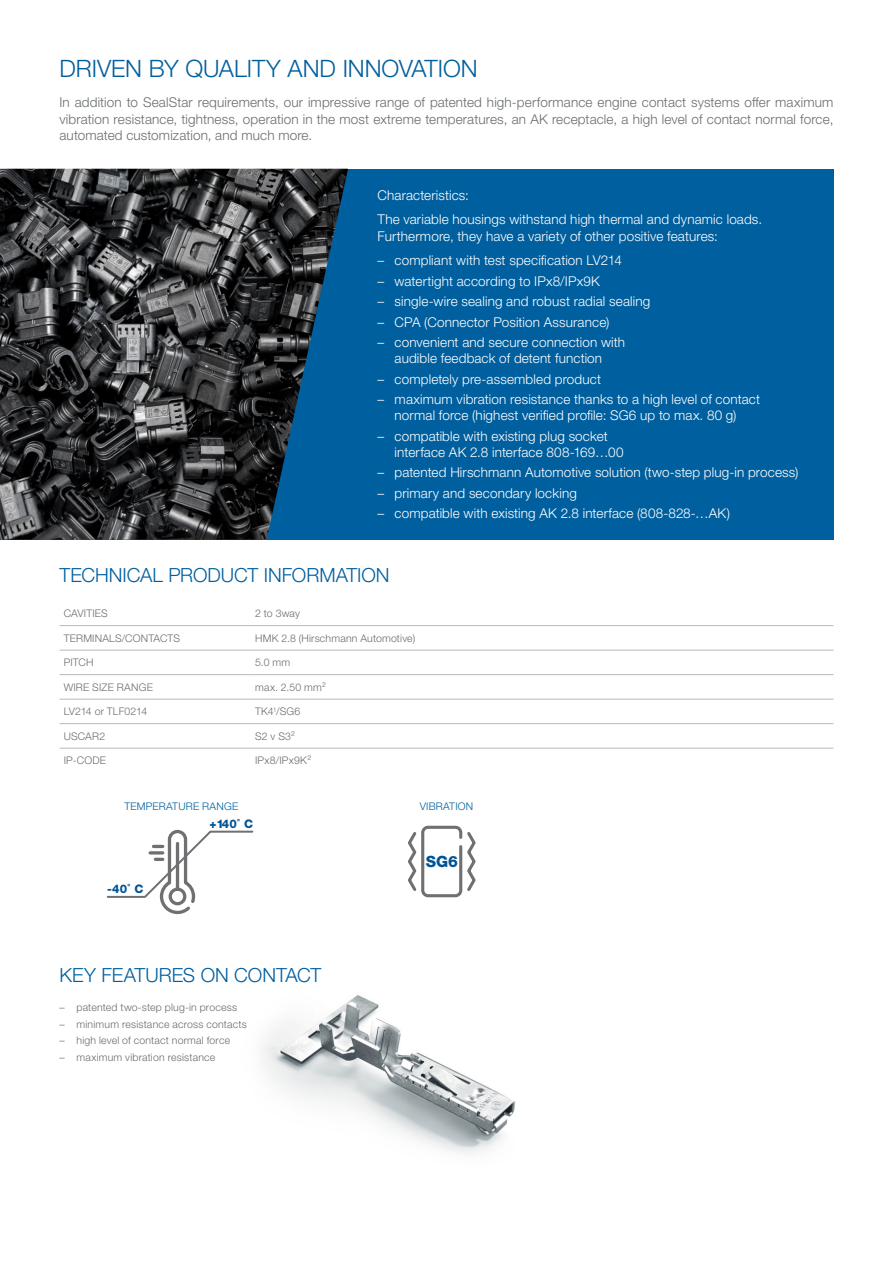
<style>
.page{position:relative;width:893px;height:1263px;background:#fff}
.page>*{position:absolute;margin:0;border:0;box-sizing:border-box;transform-origin:0 0}
.t1{font:300 24px "Helvetica Neue LTW1 G";letter-spacing:-.005em;color:#005f9e}
.t2{font:300 19.5px "Helvetica Neue LTW1 G";color:#005f9e}
.t3{font:800 15.6px "Helvetica Neue LTW1 G";color:#005496}
.t4{font:300 13.5px/16.2px "Helvetica Neue LTW1 G";letter-spacing:.01em;color:#fff}
.t5{font:300 13.5px/16.2px "Helvetica Neue LTW1 G";letter-spacing:.01em;color:#686c6f;text-align:justify}
.t6{font:800 11.85px "Helvetica Neue LTW1 G";color:#005496}
.t7{font:300 10.5px "Helvetica Neue LTW1 G";letter-spacing:.02em;color:#686c6f}
.t8{font:300 10.5px "Helvetica Neue LTW1 G";letter-spacing:.02em;color:#005f9e}
</style>
<div class="page">
<div style="left:0;top:169px;width:833px;height:371px;background:#005f9e"></div>
<img style="left:0;top:169px;width:348px;height:371px">
<img style="left:263px;top:995px;width:253px;height:159px">
<hr style="left:60px;top:625px;width:191px;height:1px;background:#b6b9ba">
<hr style="left:251px;top:625px;width:582px;height:1px;background:#b6b9ba">
<hr style="left:60px;top:650px;width:191px;height:1px;background:#b6b9ba">
<hr style="left:251px;top:650px;width:582px;height:1px;background:#b6b9ba">
<hr style="left:60px;top:674px;width:191px;height:1px;background:#b6b9ba">
<hr style="left:251px;top:674px;width:582px;height:1px;background:#b6b9ba">
<hr style="left:60px;top:699px;width:191px;height:1px;background:#b6b9ba">
<hr style="left:251px;top:699px;width:582px;height:1px;background:#b6b9ba">
<hr style="left:60px;top:723px;width:191px;height:1px;background:#b6b9ba">
<hr style="left:251px;top:723px;width:582px;height:1px;background:#b6b9ba">
<hr style="left:60px;top:748px;width:191px;height:1px;background:#b6b9ba">
<hr style="left:251px;top:748px;width:582px;height:1px;background:#b6b9ba">
<svg style="left:106px;top:829px;width:148px;height:86px"></svg>
<svg style="left:408px;top:825px;width:68px;height:73px"></svg>
<h1 class="t1" style="left:60px;top:53px;width:420px">DRIVEN BY QUALITY AND INNOVATION</h1>
<p class="t5" style="left:60px;top:94px;width:775px">In addition to SealStar requirements, our impressive range of patented high-performance engine contact systems offer maximum vibration resistance, tightness, operation in the most extreme temperatures, an AK receptacle, a high level of contact normal force, automated customization, and much more.</p>
<p class="t4" style="left:378px;top:182px;width:386px;line-height:24.8px">Characteristics:<br>The variable housings withstand high thermal and dynamic loads.</p>
<p class="t4" style="left:378px;top:228px;width:342px">Furthermore, they have a variety of other positive features:</p>
<p class="t4" style="left:378px;top:252px;width:246px">– compliant with test specification LV214</p>
<p class="t4" style="left:378px;top:273px;width:224px">– watertight according to IPx8/IPx9K</p>
<p class="t4" style="left:378px;top:293px;width:274px">– single-wire sealing and robust radial sealing</p>
<p class="t4" style="left:378px;top:314px;width:233px">– CPA (Connector Position Assurance)</p>
<p class="t4" style="left:378px;top:334px;width:249px;text-align:center">– convenient and secure connection with audible feedback of detent function</p>
<p class="t4" style="left:378px;top:371px;width:225px">– completely pre-assembled product</p>
<p class="t4" style="left:378px;top:391px;width:384px;text-align:center">– maximum vibration resistance thanks to a high level of contact normal force (highest verified profile: SG6 up to max. 80 g)</p>
<p class="t4" style="left:395px;top:428px;width:230px;text-indent:-17px">– compatible with existing plug socket interface AK 2.8 interface 808-169…00</p>
<p class="t4" style="left:378px;top:464px;width:422px">– patented Hirschmann Automotive solution (two-step plug-in process)</p>
<p class="t4" style="left:378px;top:485px;width:201px">– primary and secondary locking</p>
<p class="t4" style="left:378px;top:505px;width:354px">– compatible with existing AK 2.8 interface (808-828-…AK)</p>
<h2 class="t2" style="left:60px;top:563px;width:331px">TECHNICAL PRODUCT INFORMATION</h2>
<p class="t7" style="left:64px;top:607px;width:45px">CAVITIES</p>
<p class="t7" style="left:255px;top:607px;width:46px">2 to 3way</p>
<p class="t7" style="left:64px;top:631px;width:118px">TERMINALS/CONTACTS</p>
<p class="t7" style="left:255px;top:631px;width:162px">HMK 2.8 (Hirschmann Automotive)</p>
<p class="t7" style="left:64px;top:656px;width:31px">PITCH</p>
<p class="t7" style="left:255px;top:656px;width:37px">5.0 mm</p>
<p class="t7" style="left:64px;top:680px;width:91px">WIRE SIZE RANGE</p>
<p class="t7" style="left:255px;top:680px;width:72px">max. 2.50 mm²</p>
<p class="t7" style="left:64px;top:705px;width:85px">LV214 or TLF0214</p>
<p class="t7" style="left:255px;top:705px;width:47px">TK4<sup>1</sup>/SG6</p>
<p class="t7" style="left:64px;top:729px;width:43px">USCAR2</p>
<p class="t7" style="left:255px;top:729px;width:41px">S2 v S3²</p>
<p class="t7" style="left:64px;top:754px;width:44px">IP-CODE</p>
<p class="t7" style="left:255px;top:754px;width:58px">IPx8/IPx9K²</p>
<p class="t8" style="left:125px;top:800px;width:115px">TEMPERATURE RANGE</p>
<p class="t8" style="left:420px;top:800px;width:55px">VIBRATION</p>
<p class="t6" style="left:107px;top:882px;width:38px">-40˚ C</p>
<p class="t6" style="left:209px;top:817px;width:45px">+140˚ C</p>
<h2 class="t2" style="left:60px;top:963px;width:263px">KEY FEATURES ON CONTACT</h2>
<p class="t7" style="left:60px;top:1000px;width:179px">– patented two-step plug-in process</p>
<p class="t7" style="left:60px;top:1017px;width:189px">– minimum resistance across contacts</p>
<p class="t7" style="left:60px;top:1034px;width:172px">– high level of contact normal force</p>
<p class="t7" style="left:60px;top:1051px;width:157px">– maximum vibration resistance</p>
<p class="t3" style="left:426px;top:852px;width:34px">SG6</p>
</div>
